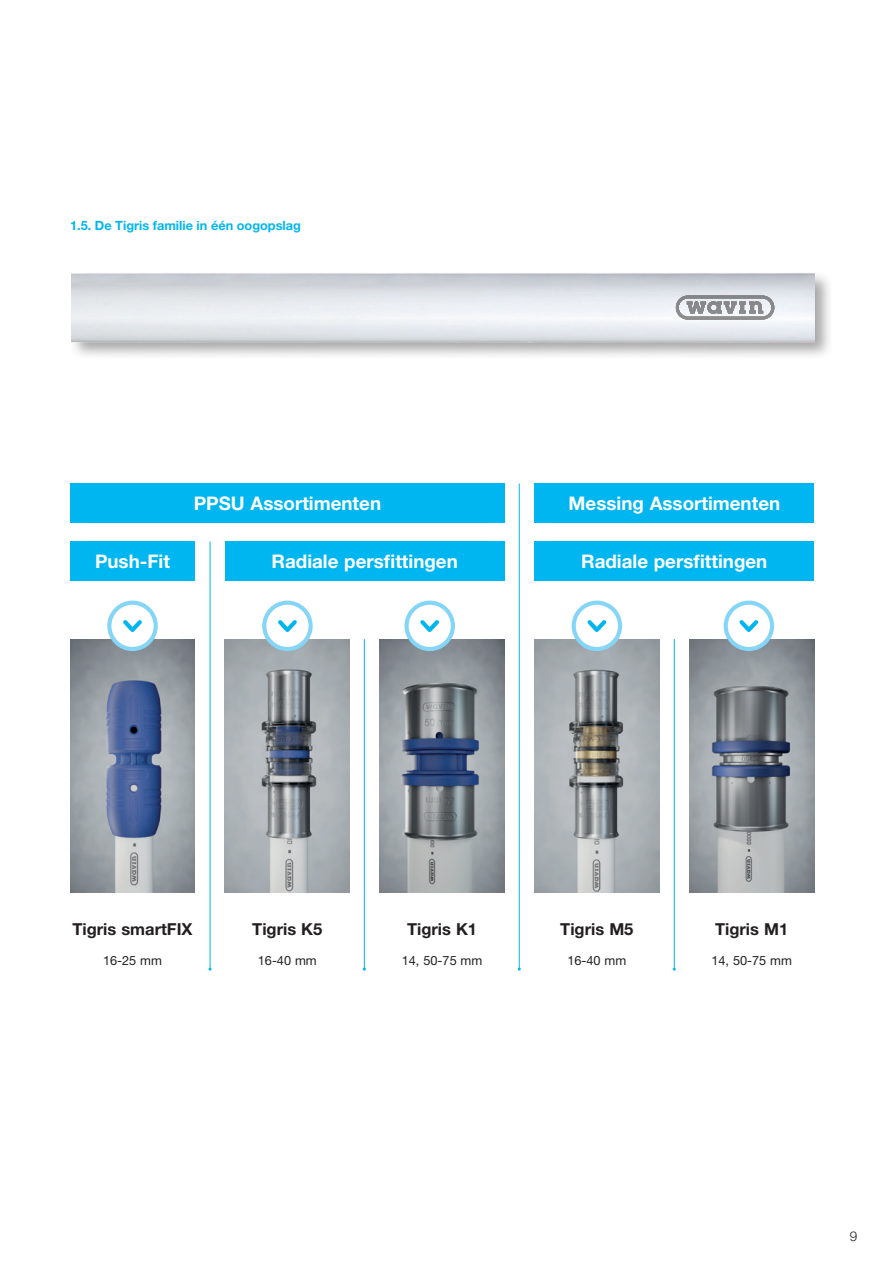
<style>
.page{position:relative;width:893px;height:1263px;background:#fff}
.page>*{position:absolute;margin:0;border:0;box-sizing:border-box;transform-origin:0 0}
.wavin_nieuw_opsom_te{font:700 18.75px "Helvetica Neue";color:#fff}
.wavin_nieuw_opsom_te-2{font:700 16.5px "Helvetica Neue";color:#231f20}
.t1{font:300 13.5px "Helvetica Neue";color:#231f20}
.wavin_nieuw_opsom_te-3{font:12.75px "Helvetica Neue";color:#231f20}
.t2{font:700 12.75px "Helvetica Neue";color:#00b6f0}
</style>
<div class="page">
<img style="left:70px;top:639px;width:125px;height:254px">
<img style="left:225px;top:639px;width:125px;height:254px">
<img style="left:380px;top:639px;width:124px;height:254px">
<img style="left:689px;top:639px;width:125px;height:254px">
<img style="left:534px;top:639px;width:125px;height:254px">
<div style="left:70px;top:542px;width:125px;height:38px;background:#00b6f0"></div>
<div style="left:70px;top:483px;width:435px;height:39px;background:#00b6f0"></div>
<div style="left:534px;top:483px;width:280px;height:39px;background:#00b6f0"></div>
<div style="left:225px;top:542px;width:279px;height:38px;background:#00b6f0"></div>
<div style="left:534px;top:542px;width:280px;height:38px;background:#00b6f0"></div>
<hr style="left:210px;top:541px;width:1px;height:428px;background:#00b6f0">
<hr style="left:364px;top:639px;width:1px;height:330px;background:#00b6f0">
<hr style="left:519px;top:484px;width:1px;height:485px;background:#00b6f0">
<hr style="left:674px;top:639px;width:1px;height:330px;background:#00b6f0">
<svg style="left:109px;top:603px;width:47px;height:46px"></svg>
<div style="left:107px;top:601px;width:51px;height:50px;border:4px solid #85d5f7;border-radius:50%"></div>
<svg style="left:119px;top:616px;width:27px;height:20px"></svg>
<svg style="left:264px;top:603px;width:47px;height:46px"></svg>
<div style="left:262px;top:601px;width:51px;height:50px;border:4px solid #85d5f7;border-radius:50%"></div>
<svg style="left:274px;top:616px;width:27px;height:20px"></svg>
<svg style="left:407px;top:603px;width:46px;height:46px"></svg>
<div style="left:404px;top:601px;width:51px;height:50px;border:4px solid #85d5f7;border-radius:50%"></div>
<svg style="left:417px;top:616px;width:26px;height:20px"></svg>
<svg style="left:574px;top:603px;width:46px;height:46px"></svg>
<div style="left:572px;top:601px;width:50px;height:50px;border:4px solid #85d5f7;border-radius:50%"></div>
<svg style="left:584px;top:616px;width:26px;height:20px"></svg>
<svg style="left:726px;top:603px;width:46px;height:46px"></svg>
<div style="left:724px;top:601px;width:50px;height:50px;border:4px solid #85d5f7;border-radius:50%"></div>
<svg style="left:736px;top:616px;width:26px;height:20px"></svg>
<div style="left:68px;top:270px;width:766px;height:91px;background:#231f20;opacity:.4"></div>
<img style="left:72px;top:270px;width:742px;height:91px">
<svg style="left:676px;top:295px;width:98px;height:25px"></svg>
<p class="t2" style="left:70px;top:217px;width:232px">1.5. De Tigris familie in één oogopslag</p>
<p class="wavin_nieuw_opsom_te" style="left:95px;top:550px;width:76px">Push-Fit</p>
<p class="wavin_nieuw_opsom_te" style="left:194px;top:492px;width:189px">PPSU Assortimenten</p>
<p class="wavin_nieuw_opsom_te" style="left:569px;top:492px;width:213px">Messing Assortimenten</p>
<p class="wavin_nieuw_opsom_te" style="left:272px;top:550px;width:188px">Radiale persfittingen</p>
<p class="wavin_nieuw_opsom_te" style="left:581px;top:550px;width:188px">Radiale persfittingen</p>
<p class="wavin_nieuw_opsom_te-2" style="left:72px;top:919px;width:122px">Tigris smartFIX</p>
<p class="wavin_nieuw_opsom_te-3" style="left:103px;top:953px;width:60px">16-25 mm</p>
<p class="wavin_nieuw_opsom_te-2" style="left:252px;top:919px;width:72px">Tigris K5</p>
<p class="wavin_nieuw_opsom_te-3" style="left:258px;top:953px;width:60px">16-40 mm</p>
<p class="wavin_nieuw_opsom_te-2" style="left:407px;top:919px;width:72px">Tigris K1</p>
<p class="wavin_nieuw_opsom_te-3" style="left:402px;top:953px;width:82px">14, 50-75 mm</p>
<p class="wavin_nieuw_opsom_te-2" style="left:560px;top:919px;width:75px">Tigris M5</p>
<p class="wavin_nieuw_opsom_te-3" style="left:567px;top:953px;width:60px">16-40 mm</p>
<p class="wavin_nieuw_opsom_te-2" style="left:715px;top:919px;width:75px">Tigris M1</p>
<p class="wavin_nieuw_opsom_te-3" style="left:711px;top:953px;width:82px">14, 50-75 mm</p>
<p class="t1" style="left:850px;top:1227px;width:9px">9</p>
</div>
